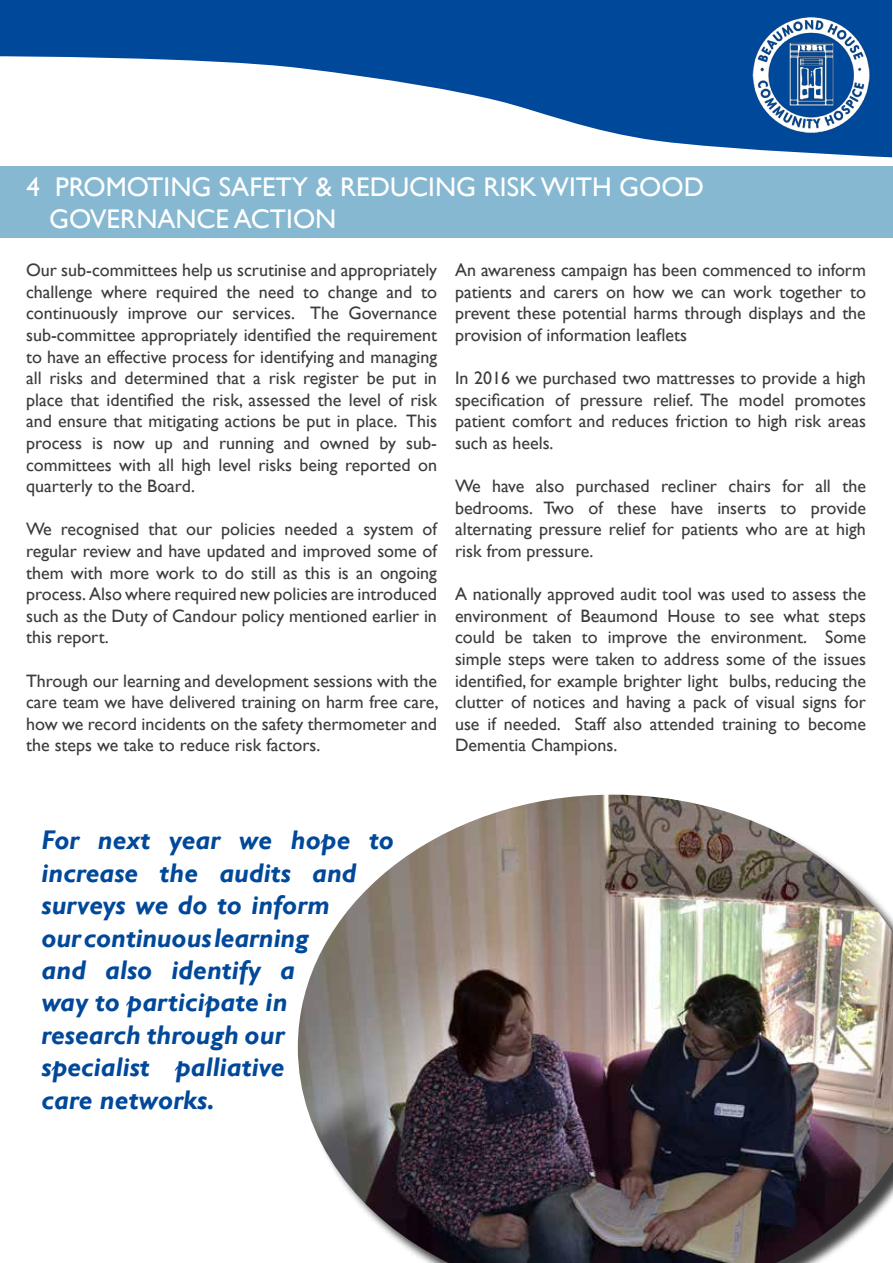
<style>
.page{position:relative;width:893px;height:1263px;background:#fff}
.page>*{position:absolute;margin:0;border:0;box-sizing:border-box;transform-origin:0 0}
.t1{font:italic 700 27px/32.4px "Gill Sans";color:#00489a}
.t2{font:27px/32.4px "Gill Sans";color:#fff}
.t3{font:18px/21.6px "Gill Sans";color:#3c3c3b;text-align:justify}
</style>
<div class="page">
<svg style="left:0;top:0;width:892px;height:157px;fill:#00489a"></svg>
<img style="left:749px;top:11px;width:125px;height:126px">
<div style="left:0;top:166px;width:893px;height:72px;background:#87b8d1"></div>
<img style="left:298px;top:795px;width:595px;height:468px">
<h1 class="t2" style="left:49px;top:171px;width:656px;text-indent:-23px">4 PROMOTING SAFETY &amp; REDUCING RISK WITH GOOD<br>GOVERNANCE ACTION</h1>
<p class="t3" style="left:26px;top:260px;width:412px">Our sub-committees help us scrutinise and appropriately challenge where required the need to change and to continuously improve our services. The Governance sub-committee appropriately identified the requirement to have an effective process for identifying and managing all risks and determined that a risk register be put in place that identified the risk, assessed the level of risk and ensure that mitigating actions be put in place. This process is now up and running and owned by sub&shy;committees with all high level risks being reported on quarterly to the Board.</p>
<p class="t3" style="left:26px;top:519px;width:412px">We recognised that our policies needed a system of regular review and have updated and improved some of them with more work to do still as this is an ongoing process. Also where required new policies are introduced such as the Duty of Candour policy mentioned earlier in this report.</p>
<p class="t3" style="left:26px;top:670px;width:414px">Through our learning and development sessions with the care team we have delivered training on harm free care, how we record incidents on the safety thermometer and the steps we take to reduce risk factors.</p>
<p class="t3" style="left:455px;top:260px;width:412px">An awareness campaign has been commenced to inform patients and carers on how we can work together to prevent these potential harms through displays and the provision of information leaflets</p>
<p class="t3" style="left:455px;top:368px;width:412px">In 2016 we purchased two mattresses to provide a high specification of pressure relief. The model promotes patient comfort and reduces friction to high risk areas such as heels.</p>
<p class="t3" style="left:455px;top:476px;width:412px">We have also purchased recliner chairs for all the bedrooms. Two of these have inserts to provide alternating pressure relief for patients who are at high risk from pressure.</p>
<p class="t3" style="left:455px;top:584px;width:412px">A nationally approved audit tool was used to assess the environment of Beaumond House to see what steps could be taken to improve the environment. Some simple steps were taken to address some of the issues identified, for example brighter light bulbs, reducing the clutter of notices and having a pack of visual signs for use if needed. Staff also attended training to become Dementia Champions.</p>
<h1 class="t1" style="left:42px;top:825px;width:354px">For next year we hope to increase the audits and surveys we do to inform<br>our continuous learning<br>and also identify a<br>way to participate in<br>research through our specialist palliative<br>care networks.</h1>
</div>
